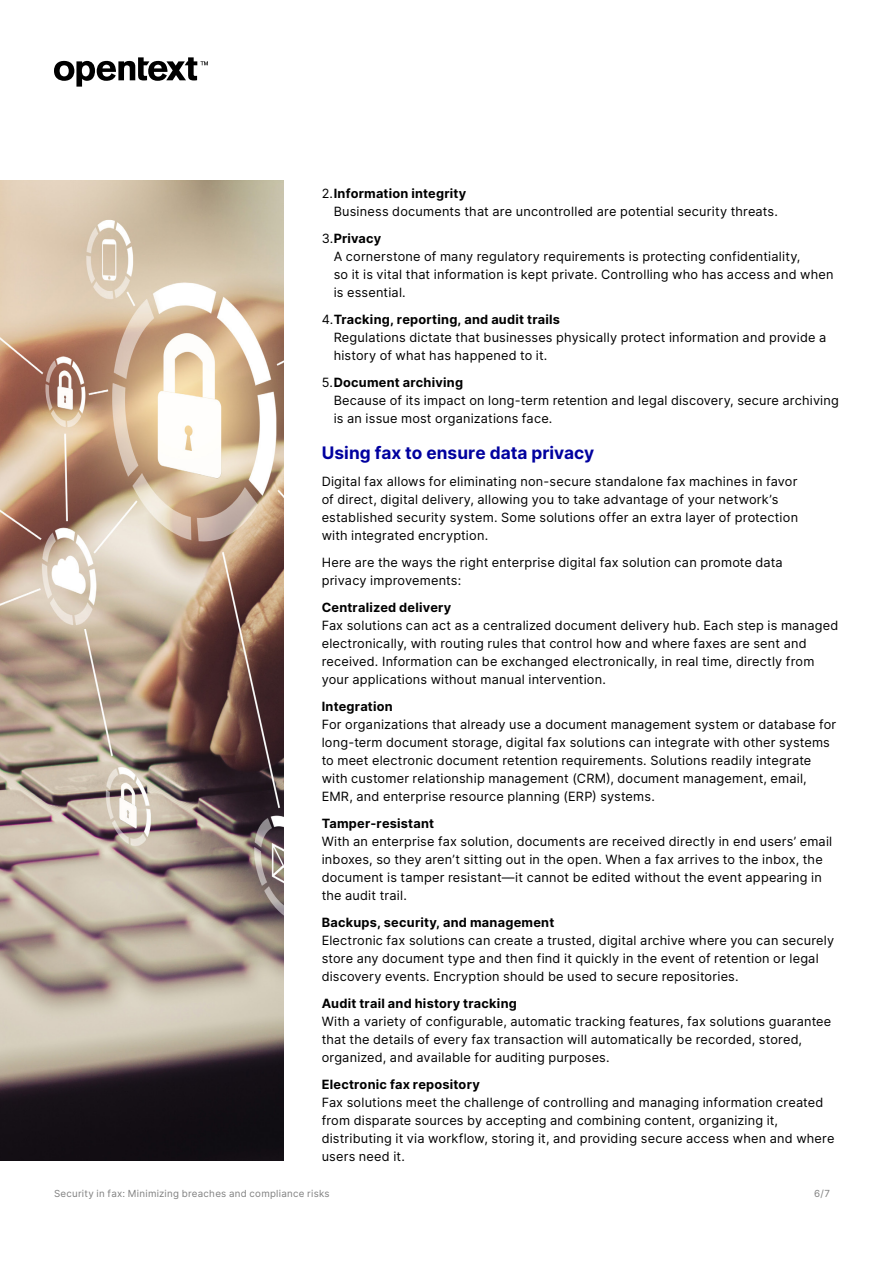
<style>
.page{position:relative;width:893px;height:1263px;background:#fff}
.page>*{position:absolute;margin:0;border:0;box-sizing:border-box;transform-origin:0 0}
.t1{font:700 17.25px "Inter";letter-spacing:.005em;color:#00009f}
.Body{font:12.75px/18px "Inter";letter-spacing:.015em;color:#000}
.t2{font:9.75px "Inter";letter-spacing:.025em;color:#808080}
.s1{font-weight:700}
</style>
<div class="page">
<svg style="left:54px;top:57px;width:154px;height:30px"></svg>
<img style="left:0;top:180px;width:284px;height:981px">
<p class="Body" style="left:334px;top:184px;width:446px;text-indent:-12px">2.<span class="s1">Information integrity<br></span>Business documents that are uncontrolled are potential security threats.</p>
<p class="Body" style="left:334px;top:229px;width:501px;text-indent:-12px">3.<span class="s1">Privacy<br></span>A cornerstone of many regulatory requirements is protecting confidentiality,<br>so it is vital that information is kept private. Controlling who has access and when is essential.</p>
<p class="Body" style="left:334px;top:310px;width:494px;text-indent:-12px">4.<span class="s1">Tracking, reporting, and audit trails<br></span>Regulations dictate that businesses physically protect information and provide a history of what has happened to it.</p>
<p class="Body" style="left:334px;top:373px;width:507px;text-indent:-12px">5.<span class="s1">Document archiving<br></span>Because of its impact on long-term retention and legal discovery, secure archiving is an issue most organizations face.</p>
<h3 class="t1" style="left:322px;top:440px;width:274px">Using fax to ensure data privacy</h3>
<p class="Body" style="left:322px;top:472px;width:478px">Digital fax allows for eliminating non-secure standalone fax machines in favor of direct, digital delivery, allowing you to take advantage of your network’s established security system. Some solutions offer an extra layer of protection with integrated encryption.</p>
<p class="Body" style="left:322px;top:553px;width:463px">Here are the ways the right enterprise digital fax solution can promote data privacy improvements:</p>
<p class="Body" style="left:322px;top:598px;width:518px"><span class="s1">Centralized delivery<br></span>Fax solutions can act as a centralized document delivery hub. Each step is managed electronically, with routing rules that control how and where faxes are sent and received. Information can be exchanged electronically, in real time, directly from your applications without manual intervention.</p>
<p class="Body" style="left:322px;top:697px;width:516px"><span class="s1">Integration<br></span>For organizations that already use a document management system or database for long-term document storage, digital fax solutions can integrate with other systems to meet electronic document retention requirements. Solutions readily integrate with customer relationship management (CRM), document management, email, EMR, and enterprise resource planning (ERP) systems.</p>
<p class="Body" style="left:322px;top:814px;width:512px"><span class="s1">Tamper-resistant<br></span>With an enterprise fax solution, documents are received directly in end users’ email inboxes, so they aren’t sitting out in the open. When a fax arrives to the inbox, the document is tamper resistant—it cannot be edited without the event appearing in the audit trail.</p>
<p class="Body" style="left:322px;top:913px;width:514px"><span class="s1">Backups, security, and management<br></span>Electronic fax solutions can create a trusted, digital archive where you can securely store any document type and then find it quickly in the event of retention or legal discovery events. Encryption should be used to secure repositories.</p>
<p class="Body" style="left:322px;top:994px;width:511px"><span class="s1">Audit trail and history tracking<br></span>With a variety of configurable, automatic tracking features, fax solutions guarantee that the details of every fax transaction will automatically be recorded, stored, organized, and available for auditing purposes.</p>
<p class="Body" style="left:322px;top:1075px;width:514px"><span class="s1">Electronic fax repository<br></span>Fax solutions meet the challenge of controlling and managing information created from disparate sources by accepting and combining content, organizing it, distributing it via workflow, storing it, and providing secure access when and where users need it.</p>
<p class="t2" style="left:54px;top:1186px;width:277px">Security in fax: Minimizing breaches and compliance risks</p>
<p class="t2" style="left:814px;top:1186px;width:17px">6/7</p>
</div>
